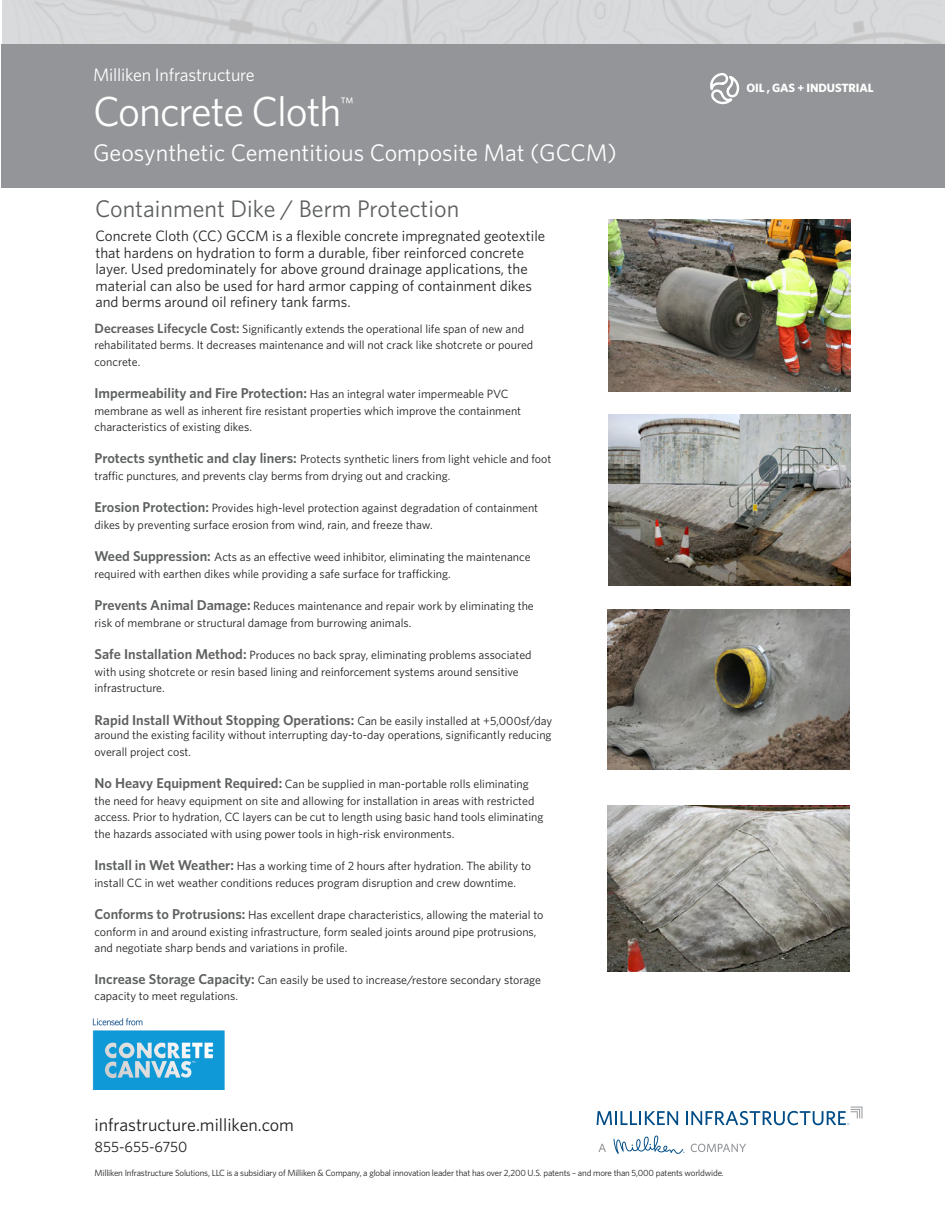
<style>
.page{position:relative;width:945px;height:1215px;background:#fff}
.page>*{position:absolute;margin:0;border:0;box-sizing:border-box;transform-origin:0 0}
.t1{font:42px "Whitney";letter-spacing:-.025em;color:#fff}
.t2{font:24px "Whitney";color:#fff}
.t3{font:24px "Whitney";color:#5e6060}
.t4{font:18px "Whitney";color:#231f20}
.t5{font:18px "Whitney";letter-spacing:-.01em;color:#fff}
.t6{font:16.65px "Whitney";color:#fff}
.text{font:15px/16.5px "Whitney";color:#231f20}
.t7{font:600 14.25px "Whitney";color:#5e6060}
.t8{font:12px/16.5px "Whitney";color:#231f20}
.t9{font:700 12px "Whitney";letter-spacing:-.01em;color:#fff}
.t10{font:9px "Whitney";letter-spacing:-.02em;color:#231f20}
.s1{font-weight:600;font-size:13.5px;color:#5e6060}
.s2{font-weight:400;font-size:12px;color:#231f20}
.s3{font-weight:600;font-size:14.25px;color:#5e6060}
</style>
<div class="page">
<svg style="left:597px;top:1111px;width:81px;height:14px"></svg>
<svg style="left:614px;top:1135px;width:71px;height:19px"></svg>
<svg style="left:598px;top:1144px;width:8px;height:8px"></svg>
<svg style="left:691px;top:1144px;width:55px;height:8px"></svg>
<svg style="left:686px;top:1107px;width:176px;height:18px"></svg>
<div style="left:2px;top:44px;width:943px;height:144px;background:#939598"></div>
<img style="left:4px;top:0;width:937px;height:44px">
<svg style="left:710px;top:73px;width:30px;height:32px"></svg>
<img style="left:92px;top:1018px;width:133px;height:72px">
<img style="left:608px;top:609px;width:241px;height:160px">
<img style="left:609px;top:219px;width:241px;height:172px">
<img style="left:608px;top:805px;width:242px;height:166px">
<img style="left:609px;top:414px;width:241px;height:172px">
<p class="t5" style="left:93px;top:63px;width:163px">Milliken Infrastructure</p>
<p class="t1" style="left:93px;top:84px;width:250px">Concrete Cloth</p>
<p class="t6" style="left:341px;top:92px;width:15px">™</p>
<p class="t2" style="left:93px;top:136px;width:526px">Geosynthetic Cementitious Composite Mat (GCCM)</p>
<p class="t3" style="left:95px;top:192px;width:366px">Containment Dike / Berm Protection</p>
<p class="text" style="left:95px;top:228px;width:451px">Concrete Cloth (CC) GCCM is a flexible concrete impregnated geotextile that hardens on hydration to form a durable, fiber reinforced concrete layer. Used predominately for above ground drainage applications, the material can also be used for hard armor capping of containment dikes and berms around oil refinery tank farms.</p>
<p class="t8" style="left:94px;top:320px;width:440px"><span class="s1">Decreases Lifecycle Cost:</span> Significantly extends the operational life span of new and rehabilitated berms. It decreases maintenance and will not crack like shotcrete or poured concrete.</p>
<p class="t7" style="left:94px;top:384px;width:416px">Impermeability and Fire Protection: <span class="s2">Has an integral water impermeable PVC</span></p>
<p class="t8" style="left:94px;top:402px;width:428px">membrane as well as inherent fire resistant properties which improve the containment characteristics of existing dikes.</p>
<p class="t8" style="left:94px;top:451px;width:458px"><span class="s3">Protects synthetic and clay liners:</span> Protects synthetic liners from light vehicle and foot traffic punctures, and prevents clay berms from drying out and cracking.</p>
<p class="t8" style="left:94px;top:500px;width:445px"><span class="s3">Erosion Protection:</span> Provides high-level protection against degradation of containment dikes by preventing surface erosion from wind, rain, and freeze thaw.</p>
<p class="t8" style="left:94px;top:549px;width:438px"><span class="s3">Weed Suppression:</span> Acts as an effective weed inhibitor, eliminating the maintenance required with earthen dikes while providing a safe surface for trafficking.</p>
<p class="t8" style="left:94px;top:598px;width:441px"><span class="s3">Prevents Animal Damage:</span> Reduces maintenance and repair work by eliminating the risk of membrane or structural damage from burrowing animals.</p>
<p class="t8" style="left:94px;top:647px;width:439px"><span class="s3">Safe Installation Method:</span> Produces no back spray, eliminating problems associated with using shotcrete or resin based lining and reinforcement systems around sensitive infrastructure.</p>
<p class="t7" style="left:94px;top:710px;width:459px">Rapid Install Without Stopping Operations: <span class="s2">Can be easily installed at +5,000sf/day</span></p>
<p class="t8" style="left:94px;top:726px;width:459px">around the existing facility without interrupting day-to-day operations, significantly reducing overall project cost.</p>
<p class="t8" style="left:94px;top:775px;width:450px"><span class="s3">No Heavy Equipment Required:</span> Can be supplied in man-portable rolls eliminating the need for heavy equipment on site and allowing for installation in areas with restricted access. Prior to hydration, CC layers can be cut to length using basic hand tools eliminating the hazards associated with using power tools in high-risk environments.</p>
<p class="t8" style="left:94px;top:857px;width:438px"><span class="s3">Install in Wet Weather:</span> Has a working time of 2 hours after hydration. The ability to install CC in wet weather conditions reduces program disruption and crew downtime.</p>
<p class="t8" style="left:94px;top:906px;width:451px"><span class="s3">Conforms to Protrusions:</span> Has excellent drape characteristics, allowing the material to conform in and around existing infrastructure, form sealed joints around pipe protrusions, and negotiate sharp bends and variations in profile.</p>
<p class="t8" style="left:94px;top:971px;width:448px"><span class="s3">Increase Storage Capacity:</span> Can easily be used to increase/restore secondary storage capacity to meet regulations.</p>
<p class="t9" style="left:747px;top:80px;width:129px">OIL , GAS + INDUSTRIAL</p>
<h3 class="t4" style="left:94px;top:1112px;width:201px">infrastructure.milliken.com</h3>
<p class="text" style="left:94px;top:1138px;width:94px">855-655-6750</p>
<p class="t10" style="left:94px;top:1167px;width:631px">Milliken Infrastructure Solutions, LLC is a subsidiary of Milliken &amp; Company, a global innovation leader that has over 2,200 U.S. patents – and more than 5,000 patents worldwide.</p>
</div>
